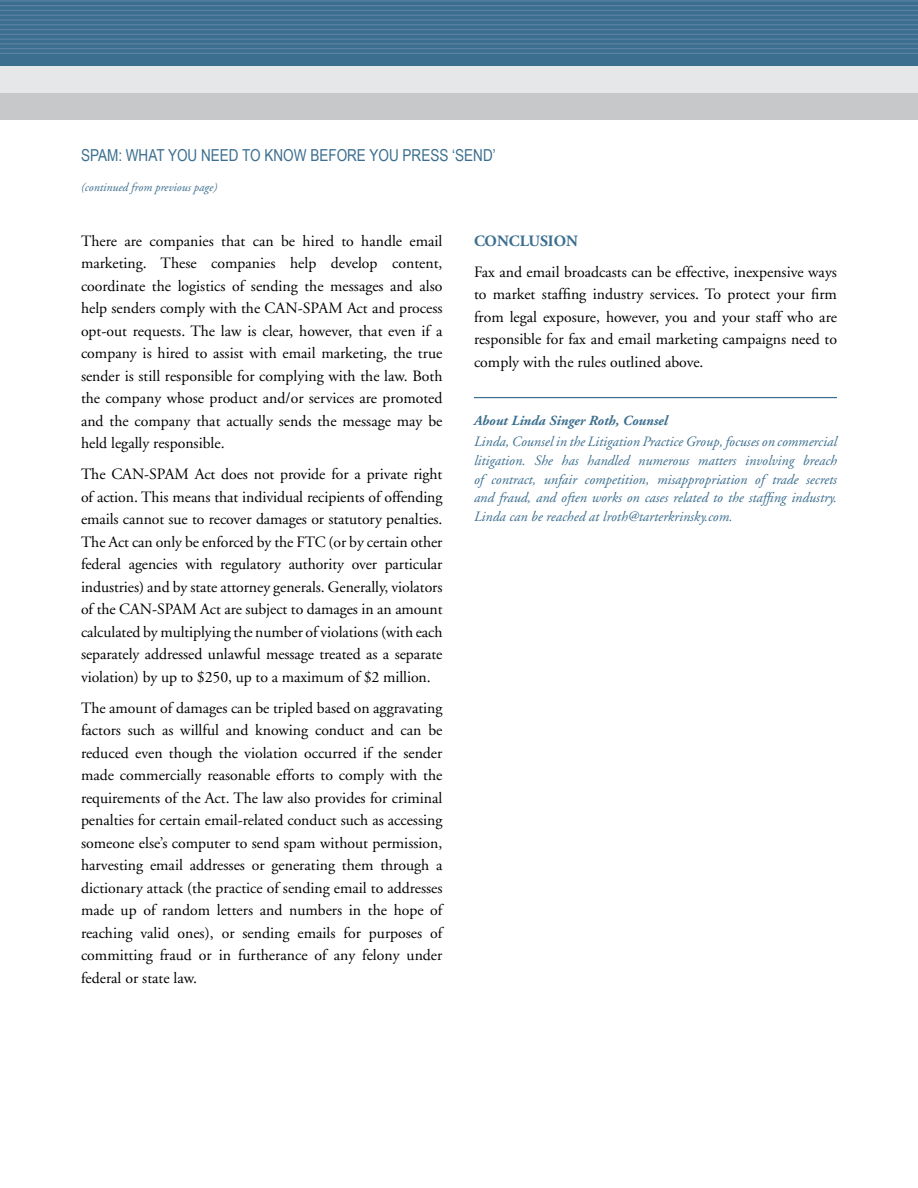
<style>
.page{position:relative;width:918px;height:1188px;background:#fff}
.page>*{position:absolute;margin:0;border:0;box-sizing:border-box;transform-origin:0 0}
.t1{font:16.5px "Arial Narrow";color:#3b6e8f}
.t2{font:15.75px/22.5px "Adobe Garamond";color:#000;text-align:justify}
.t3{font:700 15.75px "Adobe Garamond";color:#3b6e8f}
.t4{font:italic 14.25px/18.8px "Adobe Garamond";color:#3b6e8f;text-align:justify}
.t5{font:italic 700 13.95px "Adobe Garamond";color:#3b6e8f}
.t6{font:italic 12px "Adobe Garamond";color:#3b6e8f}
</style>
<div class="page">
<div style="left:0;top:0;width:918px;height:76px;background:#3b6e8f"></div>
<div style="left:0;top:66px;width:918px;height:27px;background:#e6e7e8"></div>
<div style="left:0;top:93px;width:918px;height:27px;background:#c7c8ca"></div>
<hr style="left:0;top:53px;width:918px;height:1px;background:#5b84a2">
<hr style="left:0;top:48px;width:918px;height:1px;background:#5b84a2">
<hr style="left:0;top:43px;width:918px;height:1px;background:#5b84a2">
<hr style="left:0;top:39px;width:918px;height:1px;background:#5b84a2">
<hr style="left:0;top:34px;width:918px;height:1px;background:#5b84a2">
<hr style="left:0;top:29px;width:918px;height:1px;background:#5b84a2">
<hr style="left:0;top:24px;width:918px;height:1px;background:#5b84a2">
<hr style="left:0;top:19px;width:918px;height:2px;background:#5b84a2">
<hr style="left:0;top:15px;width:918px;height:1px;background:#5b84a2">
<hr style="left:0;top:10px;width:918px;height:1px;background:#5b84a2">
<hr style="left:0;top:5px;width:918px;height:1px;background:#5b84a2">
<hr style="left:0;top:0;width:918px;height:2px;background:#5b84a2">
<hr style="left:474px;top:397px;width:363px;height:1px;background:#3b6e8f">
<p class="t1" style="left:81px;top:145px;width:416px">SPAM: WHAT YOU NEED TO KNOW BEFORE YOU PRESS ‘SEND’</p>
<p class="t6" style="left:81px;top:181px;width:138px">(continued from previous page)</p>
<p class="t2" style="left:81px;top:230px;width:363px">There are companies that can be hired to handle email marketing. These companies help develop content, coordinate the logistics of sending the messages and also help senders comply with the CAN-SPAM Act and process opt-out requests. The law is clear, however, that even if a company is hired to assist with email marketing, the true sender is still responsible for complying with the law. Both the company whose product and/or services are promoted and the company that actually sends the message may be held legally responsible.</p>
<p class="t2" style="left:81px;top:463px;width:363px">The CAN-SPAM Act does not provide for a private right of action. This means that individual recipients of offending emails cannot sue to recover damages or statutory penalties.<br>The Act can only be enforced by the FTC (or by certain other federal agencies with regulatory authority over particular industries) and by state attorney generals. Generally, violators of the CAN-SPAM Act are subject to damages in an amount calculated by multiplying the number of violations (with each separately addressed unlawful message treated as a separate violation) by up to $250, up to a maximum of $2 million.</p>
<p class="t2" style="left:81px;top:697px;width:363px">The amount of damages can be tripled based on aggravating factors such as willful and knowing conduct and can be reduced even though the violation occurred if the sender made commercially reasonable efforts to comply with the requirements of the Act. The law also provides for criminal penalties for certain email-related conduct such as accessing someone else’s computer to send spam without permission, harvesting email addresses or generating them through a dictionary attack (the practice of sending email to addresses made up of random letters and numbers in the hope of reaching valid ones), or sending emails for purposes of committing fraud or in furtherance of any felony under federal or state law.</p>
<p class="t3" style="left:474px;top:232px;width:106px">CONCLUSION</p>
<p class="t2" style="left:474px;top:261px;width:364px">Fax and email broadcasts can be effective, inexpensive ways to market staffing industry services. To protect your firm from legal exposure, however, you and your staff who are responsible for fax and email marketing campaigns need to comply with the rules outlined above.</p>
<p class="t5" style="left:474px;top:413px;width:195px">About Linda Singer Roth, Counsel</p>
<p class="t4" style="left:474px;top:433px;width:365px">Linda, Counsel in the Litigation Practice Group, focuses on commercial litigation. She has handled numerous matters involving breach of contract, unfair competition, misappropriation of trade secrets and fraud, and often works on cases related to the staffing industry.<br>Linda can be reached at lroth@tarterkrinsky.com.</p>
</div>
